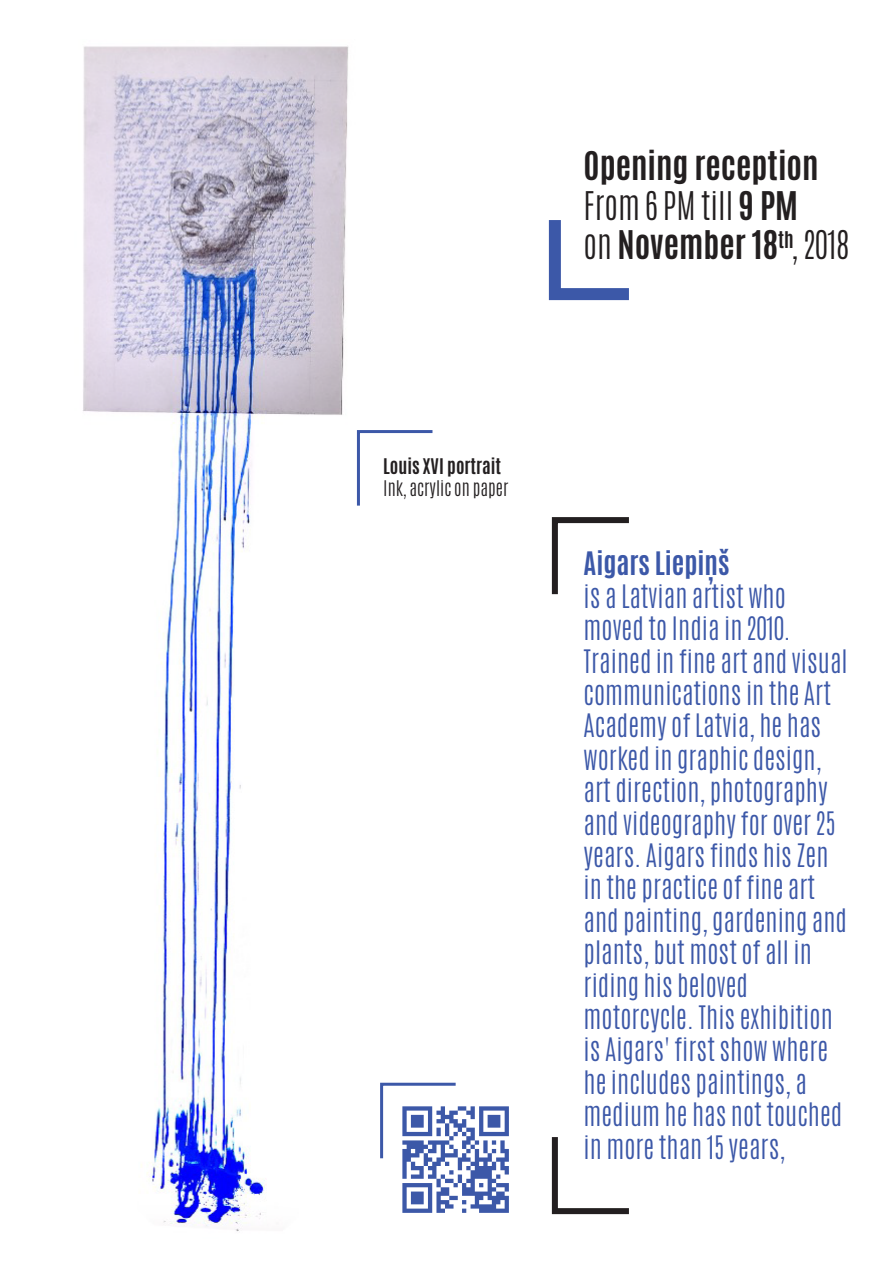
<style>
.page{position:relative;width:893px;height:1263px;background:#fff}
.page>*{position:absolute;margin:0;border:0;box-sizing:border-box;transform-origin:0 0}
.t1{font:700 33px/39.6px "Antonio";color:#231f20}
.t2{font:300 27px/32.4px "Antonio";color:#3c58a8}
.t3{font:700 27px "Antonio";color:#3c58a8}
.t4{font:300 18px "Antonio";color:#231f20}
.t5{font:700 18px "Antonio";color:#231f20}
.s1{font-weight:300}
</style>
<div class="page">
<img style="left:83px;top:46px;width:266px;height:1186px">
<svg style="left:356px;top:430px;width:77px;height:76px"></svg>
<svg style="left:551px;top:517px;width:78px;height:78px"></svg>
<svg style="left:551px;top:1137px;width:78px;height:78px"></svg>
<svg style="left:548px;top:220px;width:81px;height:81px"></svg>
<svg style="left:380px;top:1082px;width:129px;height:131px"></svg>
<p class="t1" style="left:584px;top:147px;width:267px">Opening reception<br><span class="s1">From 6 PM till</span> 9 PM<br><span class="s1">on</span> November 18<sup>th</sup><span class="s1">, 2018</span></p>
<p class="t5" style="left:383px;top:453px;width:120px">Louis XVI portrait</p>
<p class="t4" style="left:383px;top:475px;width:127px">Ink, acrylic on paper</p>
<p class="t3" style="left:584px;top:543px;width:147px">Aigars Liepiņš</p>
<p class="t2" style="left:584px;top:580px;width:266px">is a Latvian artist who moved to India in 2010.<br>Trained in fine art and visual communications in the Art<br>Academy of Latvia, he has worked in graphic design, art direction, photography and videography for over 25 years. Aigars finds his Zen in the practice of fine art and painting, gardening and plants, but most of all in riding his beloved motorcycle. This exhibition is Aigars' first show where he includes paintings, a medium he has not touched in more than 15 years,</p>
</div>
